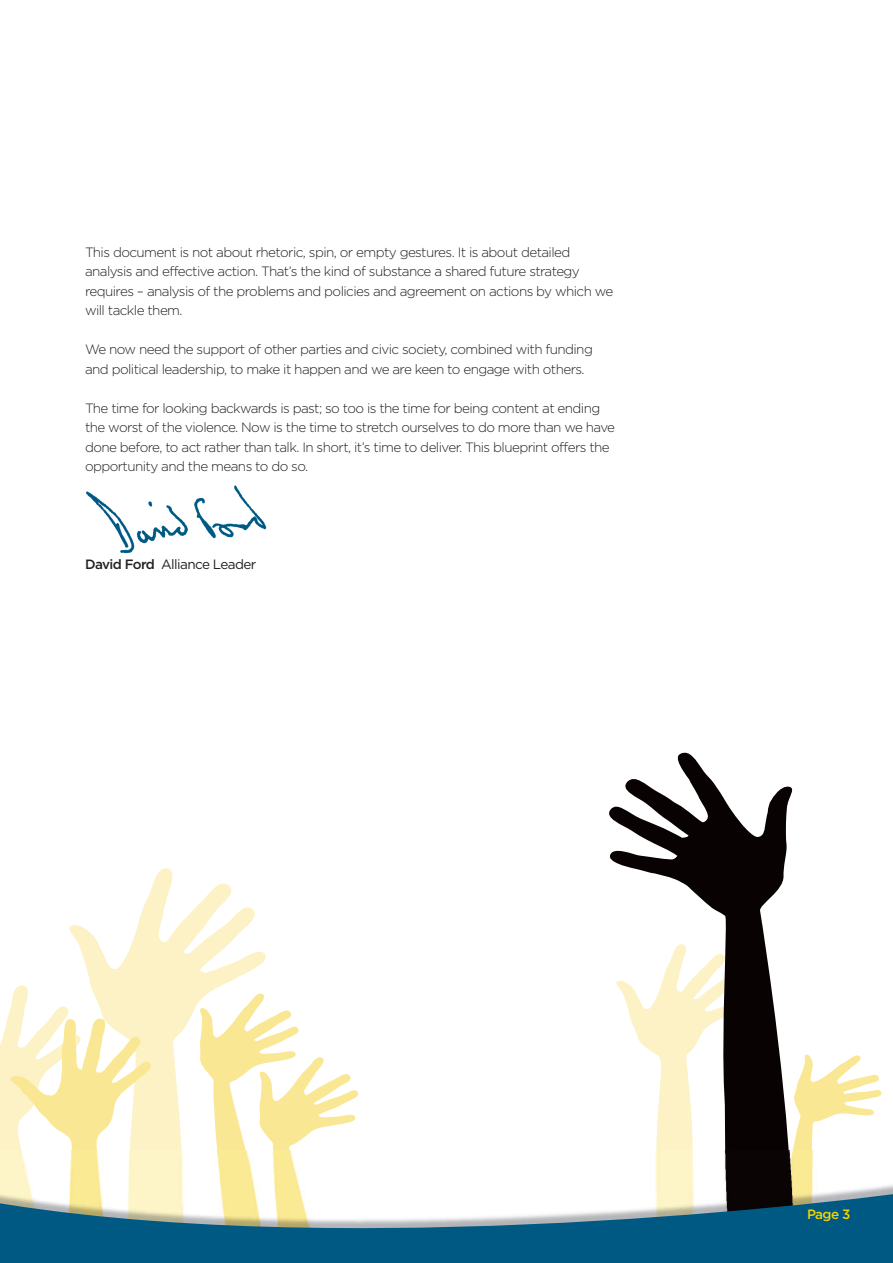
<style>
.page{position:relative;width:893px;height:1263px;background:#fff}
.page>*{position:absolute;margin:0;border:0;box-sizing:border-box;transform-origin:0 0}
.t1{font:300 13.5px/19.5px "Gotham HTF";letter-spacing:-.045em;color:#231f20}
.t2{font:13.5px "Gotham HTF";letter-spacing:-.045em;color:#231f20}
.t3{font:500 13.5px "Gotham HTF";color:#f4d302}
.s1{font-weight:500}
</style>
<div class="page">
<svg style="left:69px;top:868px;width:197px;height:277px"></svg>
<svg style="left:199px;top:991px;width:159px;height:154px"></svg>
<svg style="left:0;top:985px;width:153px;height:160px"></svg>
<svg style="left:794px;top:1054px;width:87px;height:91px"></svg>
<svg style="left:609px;top:753px;width:184px;height:392px"></svg>
<svg style="left:0;top:1145px;width:893px;height:118px"></svg>
<img style="left:86px;top:485px;width:181px;height:69px">
<p class="t1" style="left:85px;top:242px;width:530px">This document is not about rhetoric, spin, or empty gestures. It is about detailed analysis and effective action. That’s the kind of substance a shared future strategy requires – analysis of the problems and policies and agreement on actions by which we will tackle them.</p>
<p class="t1" style="left:85px;top:340px;width:509px">We now need the support of other parties and civic society, combined with funding and political leadership, to make it happen and we are keen to engage with others.</p>
<p class="t1" style="left:85px;top:398px;width:532px">The time for looking backwards is past; so too is the time for being content at ending the worst of the violence. Now is the time to stretch ourselves to do more than we have done before, to act rather than talk. In short, it’s time to deliver. This blueprint offers the opportunity and the means to do so.</p>
<p class="t2" style="left:85px;top:556px;width:173px"><span class="s1">David Ford</span> Alliance Leader</p>
<p class="t3" style="left:807px;top:1206px;width:45px">Page 3</p>
</div>
